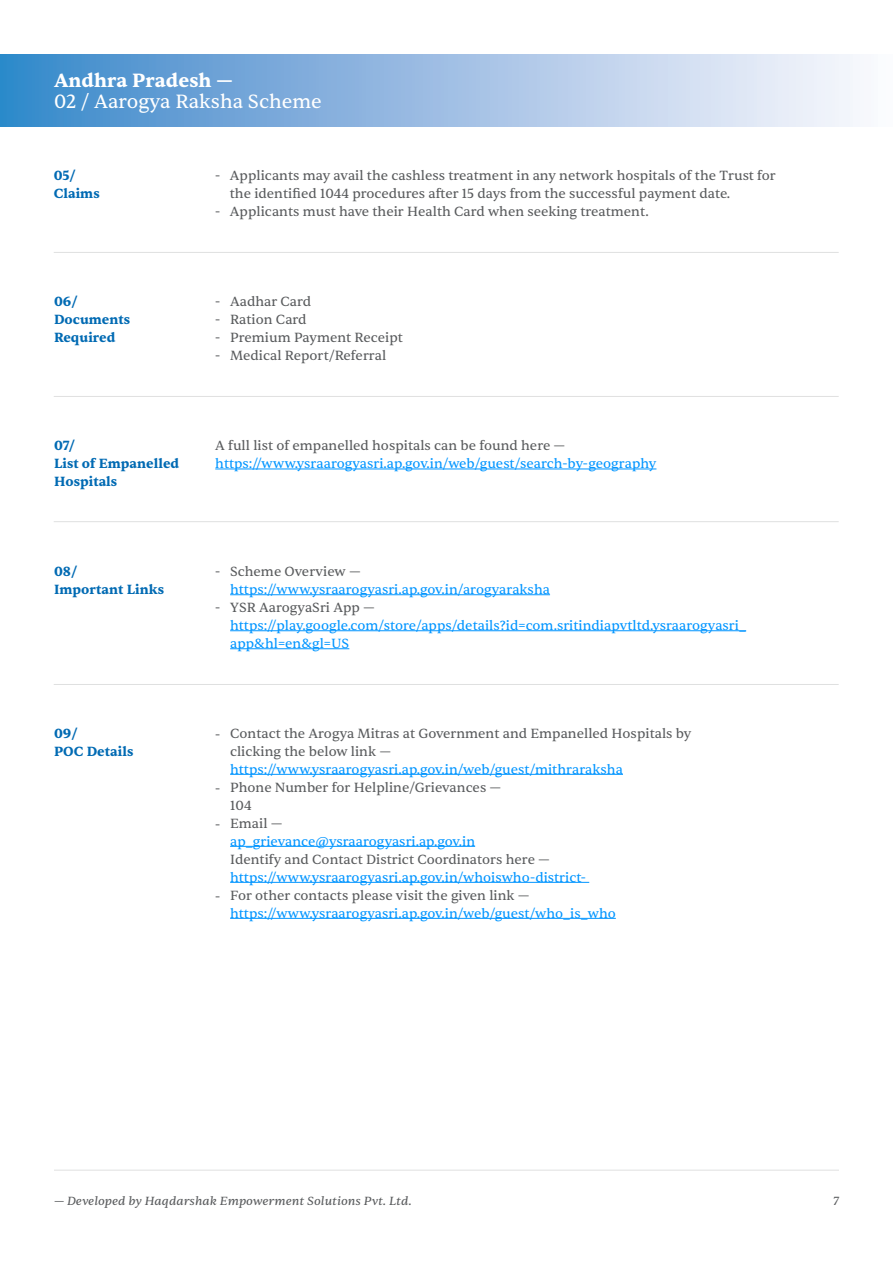
<style>
.page{position:relative;width:893px;height:1263px;background:#fff}
.page>*{position:absolute;margin:0;border:0;box-sizing:border-box;transform-origin:0 0}
.t1{font:19.5px "Sentient";color:#fff}
.t2{font:700 19.5px "Sentient";color:#fff}
.t3{font:13.5px/18px "Sentient";color:#595b5d}
.t4{font:13.5px/18px "Sentient";color:#0195ff}
.t5{font:700 13.5px/18px "Sentient";color:#006ab3}
.t6{font:italic 12px "Sentient";color:#595b5d}
</style>
<div class="page">
<hr style="left:54px;top:1170px;width:785px;height:1px;background:#595b5d">
<hr style="left:54px;top:252px;width:785px;height:1px;background:#595b5d">
<hr style="left:54px;top:396px;width:785px;height:1px;background:#595b5d">
<hr style="left:54px;top:521px;width:785px;height:1px;background:#595b5d">
<hr style="left:54px;top:684px;width:785px;height:1px;background:#595b5d">
<hr style="left:215px;top:469px;width:441px;height:1px;background:#0195ff">
<hr style="left:230px;top:594px;width:320px;height:1px;background:#0195ff">
<hr style="left:230px;top:630px;width:516px;height:1px;background:#0195ff">
<hr style="left:230px;top:648px;width:119px;height:1px;background:#0195ff">
<hr style="left:230px;top:774px;width:393px;height:1px;background:#0195ff">
<hr style="left:230px;top:846px;width:245px;height:1px;background:#0195ff">
<hr style="left:230px;top:882px;width:359px;height:1px;background:#0195ff">
<hr style="left:230px;top:918px;width:386px;height:1px;background:#0195ff">
<img style="left:0;top:55px;width:853px;height:71px">
<h1 class="t2" style="left:54px;top:68px;width:181px">Andhra Pradesh —</h1>
<h1 class="t1" style="left:54px;top:90px;width:269px">02 / Aarogya Raksha Scheme</h1>
<p class="t5" style="left:54px;top:167px;width:48px">05/<br>Claims</p>
<p class="t3" style="left:215px;top:166px;width:7px">-</p>
<p class="t3" style="left:215px;top:202px;width:7px">-</p>
<p class="t3" style="left:230px;top:166px;width:547px">Applicants may avail the cashless treatment in any network hospitals of the Trust for the identified 1044 procedures after 15 days from the successful payment date.<br>Applicants must have their Health Card when seeking treatment.</p>
<p class="t5" style="left:54px;top:292px;width:78px">06/<br>Documents<br>Required</p>
<p class="t3" style="left:215px;top:293px;width:7px;text-align:justify">- - - -</p>
<p class="t3" style="left:230px;top:293px;width:174px">Aadhar Card<br>Ration Card<br>Premium Payment Receipt<br>Medical Report/Referral</p>
<p class="t5" style="left:54px;top:437px;width:127px">07/<br>List of Empanelled<br>Hospitals</p>
<p class="t3" style="left:215px;top:437px;width:352px">A full list of empanelled hospitals can be found here —</p>
<p class="t4" style="left:215px;top:455px;width:443px">https://www.ysraarogyasri.ap.gov.in/web/guest/search-by-geography</p>
<p class="t5" style="left:54px;top:563px;width:112px">08/<br>Important Links</p>
<p class="t3" style="left:215px;top:563px;width:7px">-</p>
<p class="t3" style="left:215px;top:599px;width:7px">-</p>
<p class="t3" style="left:230px;top:563px;width:132px">Scheme Overview —</p>
<p class="t4" style="left:230px;top:581px;width:321px">https://www.ysraarogyasri.ap.gov.in/arogyaraksha</p>
<p class="t3" style="left:230px;top:599px;width:146px">YSR AarogyaSri App —</p>
<p class="t4" style="left:230px;top:617px;width:517px">https://play.google.com/store/apps/details?id=com.sritindiapvtltd.ysraarogyasri_ app&amp;hl=en&amp;gl=US</p>
<p class="t5" style="left:54px;top:724px;width:81px">09/<br>POC Details</p>
<p class="t3" style="left:215px;top:726px;width:7px">-</p>
<p class="t3" style="left:215px;top:780px;width:7px">-</p>
<p class="t3" style="left:215px;top:816px;width:7px">-</p>
<p class="t3" style="left:215px;top:888px;width:7px">-</p>
<p class="t3" style="left:230px;top:724px;width:463px">Contact the Arogya Mitras at Government and Empanelled Hospitals by clicking the below link —</p>
<p class="t4" style="left:230px;top:760px;width:394px">https://www.ysraarogyasri.ap.gov.in/web/guest/mithraraksha</p>
<p class="t3" style="left:230px;top:778px;width:273px">Phone Number for Helpline/Grievances —<br>104<br>Email —</p>
<p class="t4" style="left:230px;top:832px;width:247px">ap_grievance@ysraarogyasri.ap.gov.in</p>
<p class="t3" style="left:230px;top:850px;width:321px">Identify and Contact District Coordinators here —</p>
<p class="t4" style="left:230px;top:868px;width:357px">https://www.ysraarogyasri.ap.gov.in/whoiswho-district-</p>
<p class="t3" style="left:230px;top:886px;width:301px">For other contacts please visit the given link —</p>
<p class="t4" style="left:230px;top:904px;width:387px">https://www.ysraarogyasri.ap.gov.in/web/guest/who_is_who</p>
<p class="t6" style="left:54px;top:1193px;width:359px">— Developed by Haqdarshak Empowerment Solutions Pvt. Ltd.</p>
<p class="t6" style="left:833px;top:1193px;width:7px">7</p>
</div>
